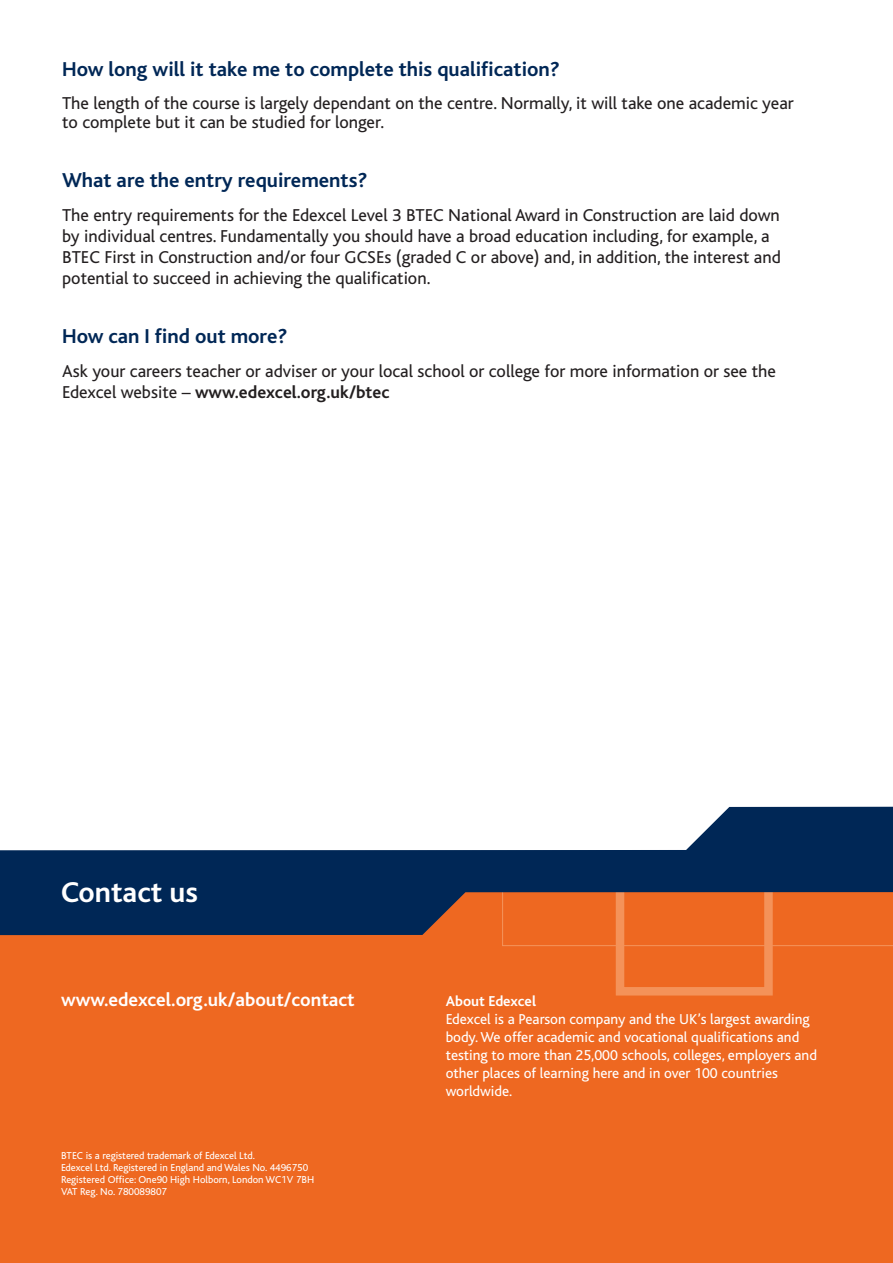
<style>
.page{position:relative;width:893px;height:1263px;background:#fff}
.page>*{position:absolute;margin:0;border:0;box-sizing:border-box;transform-origin:0 0}
.t1{font:700 30px "Bliss";color:#fff}
.t2{font:700 21px "Bliss";color:#002756}
.t3{font:700 19.5px "Bliss";color:#fff}
.t4{font:18px/21px "Bliss";color:#231f20}
.t5{font:15px/18px "Bliss";color:#fff}
.t6{font:700 15px "Bliss";color:#fff}
.t7{font:10.5px/12.1px "Bliss";color:#fff}
.s1{font-weight:700}
</style>
<div class="page">
<div style="left:0;top:891px;width:892px;height:372px;background:#ee6821"></div>
<svg style="left:502px;top:935px;width:390px;height:61px"></svg>
<svg style="left:0;top:807px;width:892px;height:128px;fill:#002756"></svg>
<p class="t2" style="left:62px;top:62px;width:499px">How long will it take me to complete this qualification?</p>
<p class="t4" style="left:62px;top:95px;width:733px;line-height:19.5px">The length of the course is largely dependant on the centre. Normally, it will take one academic year to complete but it can be studied for longer.</p>
<p class="t2" style="left:62px;top:172px;width:307px">What are the entry requirements?</p>
<p class="t4" style="left:62px;top:206px;width:720px">The entry requirements for the Edexcel Level 3 BTEC National Award in Construction are laid down by individual centres. Fundamentally you should have a broad education including, for example, a BTEC First in Construction and/or four GCSEs (graded C or above) and, in addition, the interest and potential to succeed in achieving the qualification.</p>
<p class="t2" style="left:62px;top:328px;width:227px">How can I find out more?</p>
<p class="t4" style="left:62px;top:362px;width:715px">Ask your careers teacher or adviser or your local school or college for more information or see the<br>Edexcel website – <span class="s1">www.edexcel.org.uk/btec</span></p>
<h1 class="t1" style="left:61px;top:881px;width:138px">Contact us</h1>
<p class="t3" style="left:61px;top:993px;width:295px">www.edexcel.org.uk/about/contact</p>
<p class="t7" style="left:61px;top:1150px;width:255px">BTEC is a registered trademark of Edexcel Ltd.<br>Edexcel Ltd. Registered in England and Wales No. 4496750<br>Registered Office: One90 High Holborn, London WC1V 7BH VAT Reg. No. 780089807</p>
<p class="t6" style="left:445px;top:996px;width:92px">About Edexcel</p>
<p class="t5" style="left:445px;top:1011px;width:373px">Edexcel is a Pearson company and the UK’s largest awarding body. We offer academic and vocational qualifications and testing to more than 25,000 schools, colleges, employers and other places of learning here and in over 100 countries worldwide.</p>
</div>
